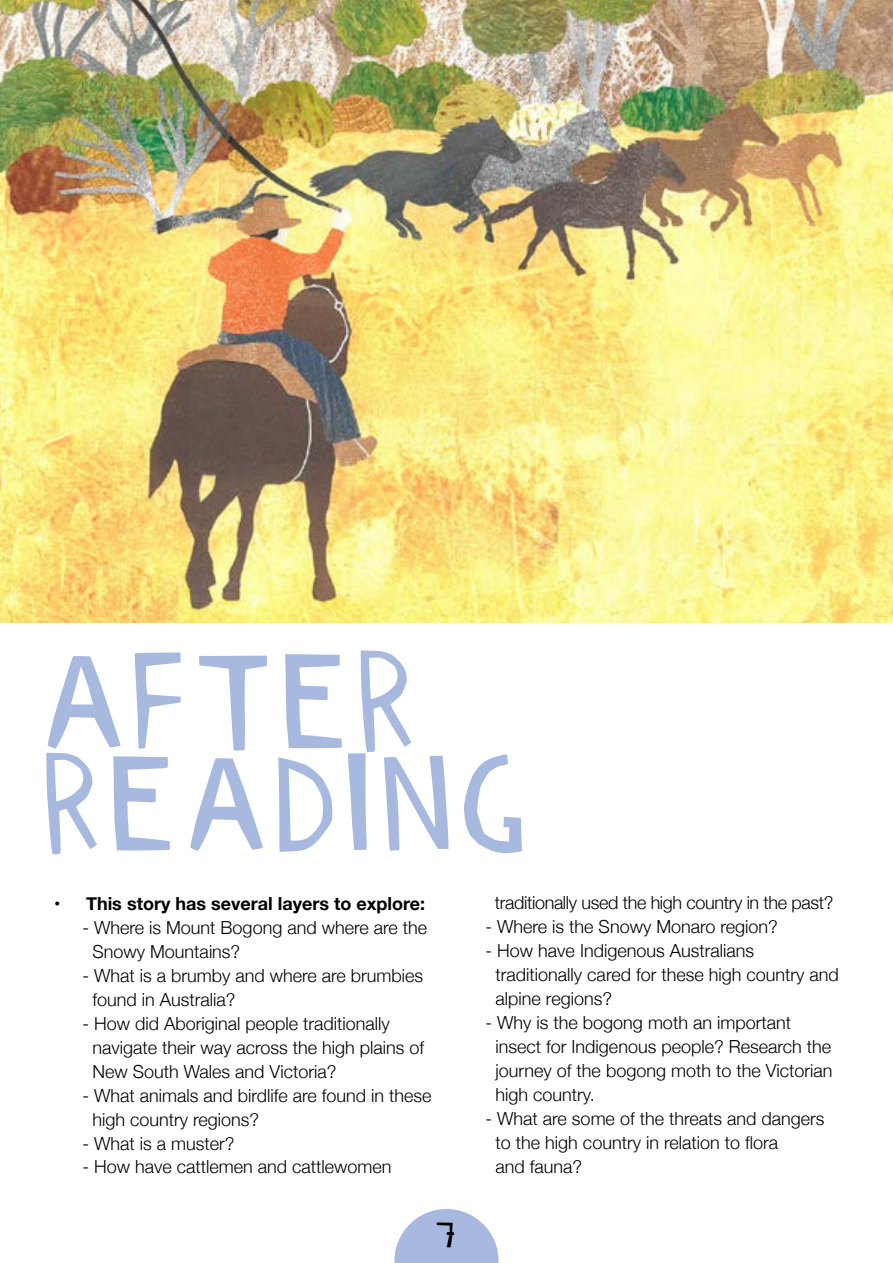
<style>
.page{position:relative;width:893px;height:1263px;background:#fff}
.page>*{position:absolute;margin:0;border:0;box-sizing:border-box;transform-origin:0 0}
.t1{font:126.3px/102.3px "Paper Cuts";letter-spacing:.02em;color:#a7b9de;scale:1.13 1}
.t2{font:33.75px "Paper Cuts";color:#000;scale:1.13 1}
.t3{font:300 18px/24px "Helvetica Neue";color:#000}
.t4{font:300 18px "Helvetica Neue";letter-spacing:-.02em;color:#000}
.t5{font:700 18px "Helvetica Neue";color:#000}
</style>
<div class="page">
<svg style="left:394px;top:1209px;width:105px;height:54px"></svg>
<img style="left:0;top:0;width:893px;height:623px">
<h1 class="t1" style="left:39px;top:662px;width:435px">AFTER<br>READING</h1>
<p class="t5" style="left:54px;top:889px;width:372px">• This story has several layers to explore:</p>
<p class="t3" style="left:93px;top:914px;width:336px;text-indent:-10px">- Where is Mount Bogong and where are the<br>Snowy Mountains?</p>
<p class="t3" style="left:93px;top:962px;width:332px;text-indent:-10px">- What is a brumby and where are brumbies found in Australia?</p>
<p class="t3" style="left:93px;top:1010px;width:333px;text-indent:-10px">- How did Aboriginal people traditionally navigate their way across the high plains of<br>New South Wales and Victoria?</p>
<p class="t3" style="left:93px;top:1082px;width:341px;text-indent:-10px">- What animals and birdlife are found in these high country regions?</p>
<p class="t3" style="left:82px;top:1130px;width:153px">- What is a muster?</p>
<p class="t3" style="left:82px;top:1154px;width:311px">- How have cattlemen and cattlewomen</p>
<h2 class="t2" style="left:435px;top:1215px;width:20px">7</h2>
<p class="t4" style="left:495px;top:888px;width:340px">traditionally used the high country in the past?</p>
<p class="t3" style="left:486px;top:914px;width:294px">- Where is the Snowy Monaro region?</p>
<p class="t3" style="left:496px;top:938px;width:345px;text-indent:-10px">- How have Indigenous Australians traditionally cared for these high country and alpine regions?</p>
<p class="t3" style="left:496px;top:1010px;width:338px;text-indent:-10px">- Why is the bogong moth an important insect for Indigenous people? Research the journey of the bogong moth to the Victorian high country.</p>
<p class="t3" style="left:496px;top:1105px;width:330px;text-indent:-10px">- What are some of the threats and dangers to the high country in relation to flora<br>and fauna?</p>
</div>
